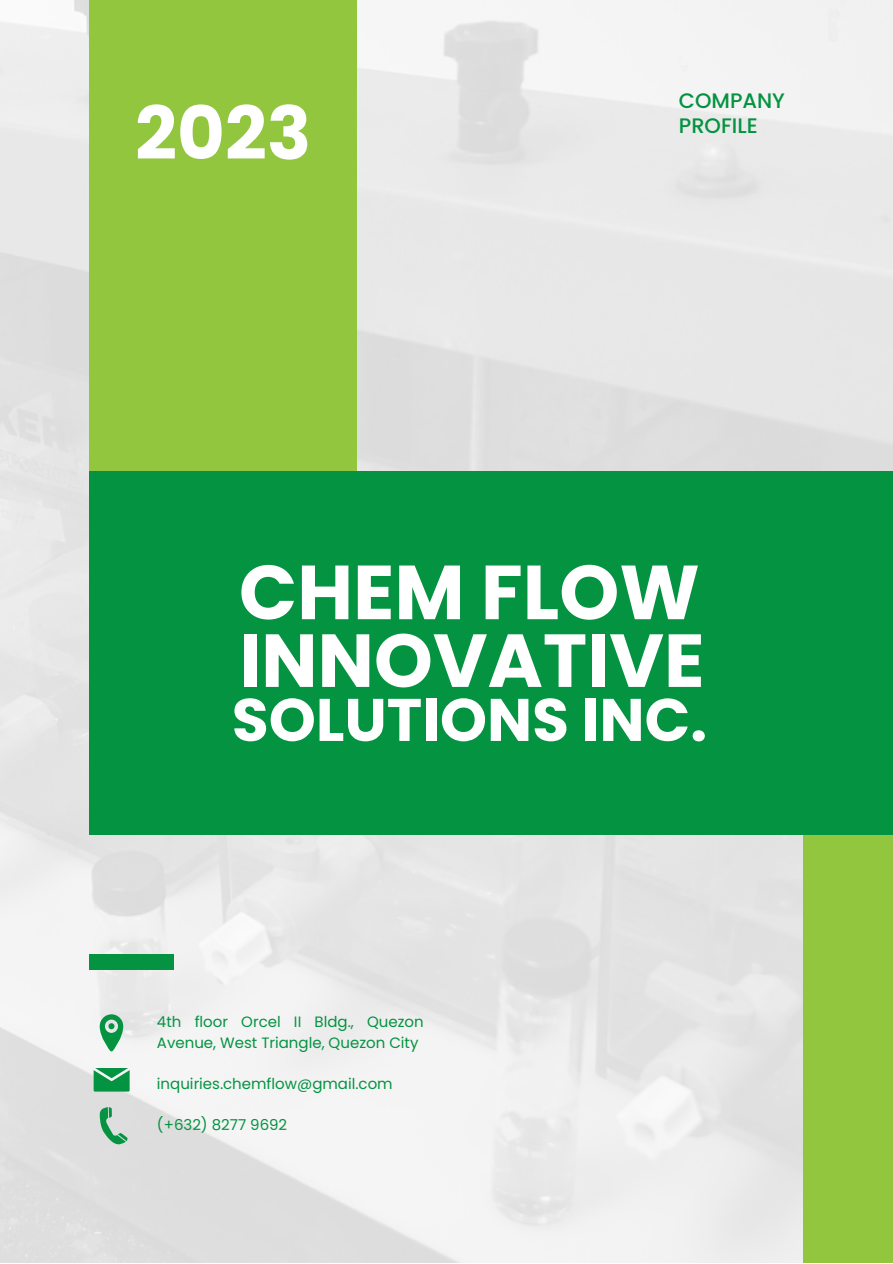
<style>
.page{position:relative;width:893px;height:1264px;background:#fff}
.page>*{position:absolute;margin:0;border:0;box-sizing:border-box;transform-origin:0 0}
.t1{font:700 76.5px "Poppins";color:#fff}
.t2{font:700 75px "Poppins";color:#fff}
.t3{font:700 73.5px "Poppins";color:#fff}
.t4{font:700 60px "Poppins";color:#fff}
.t5{font:500 21px "Poppins";color:#039341}
.t6{font:15px/20.2px "Poppins";color:#039341}
</style>
<div class="page">
<img style="left:0;top:0;width:892px;height:1262px">
<div style="left:89px;top:0;width:268px;height:502px;background:#91c63e"></div>
<div style="left:803px;top:720px;width:89px;height:542px;background:#91c63e"></div>
<div style="left:89px;top:471px;width:803px;height:363px;background:#039341"></div>
<div style="left:89px;top:953px;width:85px;height:16px;background:#039341"></div>
<svg style="left:100px;top:1014px;width:23px;height:37px"></svg>
<svg style="left:94px;top:1067px;width:36px;height:24px"></svg>
<svg style="left:100px;top:1106px;width:28px;height:39px"></svg>
<p class="t3" style="left:135px;top:82px;width:178px">2023</p>
<p class="t5" style="left:678px;top:86px;width:108px">COMPANY</p>
<p class="t5" style="left:678px;top:111px;width:80px">PROFILE</p>
<p class="t1" style="left:239px;top:539px;width:462px">CHEM FLOW</p>
<p class="t2" style="left:239px;top:608px;width:467px">INNOVATIVE</p>
<p class="t4" style="left:232px;top:678px;width:477px">SOLUTIONS INC.</p>
<p class="t6" style="left:157px;top:1012px;width:268px">4th floor Orcel II Bldg., Quezon<br>Avenue, West Triangle, Quezon City</p>
<p class="t6" style="left:157px;top:1073px;width:237px">inquiries.chemflow@gmail.com</p>
<p class="t6" style="left:157px;top:1114px;width:132px">(+632) 8277 9692</p>
</div>
